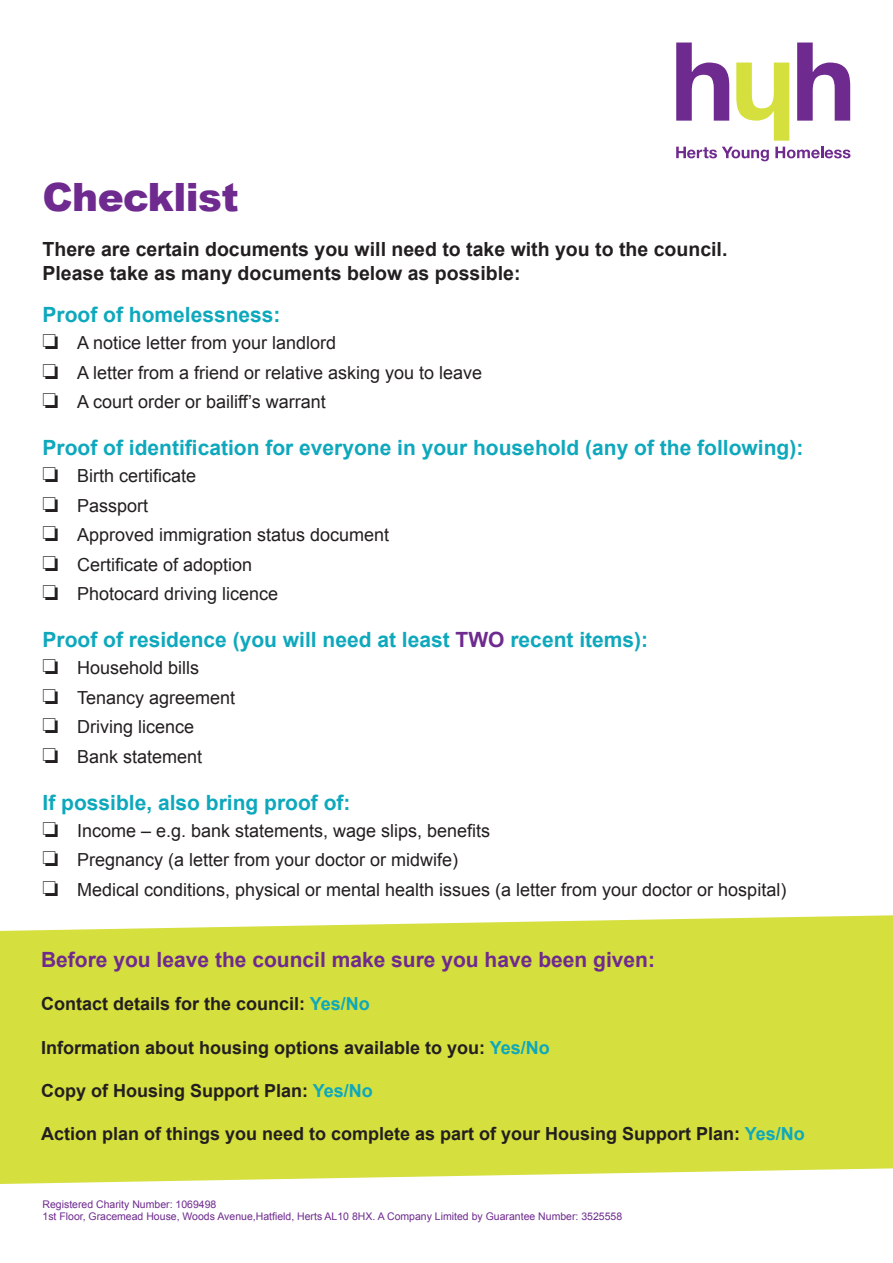
<style>
.page{position:relative;width:893px;height:1263px;background:#fff}
.page>*{position:absolute;margin:0;border:0;box-sizing:border-box;transform-origin:0 0}
.t1{font:900 39px "Arial";letter-spacing:-.015em;color:#6e2a8e}
.t2{font:700 21px "Arial";color:#0ea8bd}
.t3{font:700 21px "Arial";color:#6e2a8e}
.t4{font:700 19.5px/23.4px "Arial";color:#231f20}
.t5{font:18px "Arial";color:#231f20}
.t6{font:700 18px "Arial";color:#231f20}
.t7{font:10.5px "Arial";color:#6e2a8e}
.s1{color:#6e2a8e}
.s2{color:#0ea8bd}
</style>
<div class="page">
<svg style="left:676px;top:147px;width:93px;height:14px"></svg>
<svg style="left:775px;top:147px;width:75px;height:11px"></svg>
<svg style="left:797px;top:43px;width:53px;height:78px"></svg>
<svg style="left:676px;top:43px;width:53px;height:78px"></svg>
<svg style="left:736px;top:63px;width:53px;height:78px"></svg>
<div style="left:0;top:915px;width:893px;height:269px;background:#d5df3e"></div>
<p class="t1" style="left:43px;top:169px;width:198px">Checklist</p>
<p class="t4" style="left:43px;top:239px;width:686px">There are certain documents you will need to take with you to the council.<br>Please take as many documents below as possible:</p>
<p class="t2" style="left:43px;top:301px;width:240px">Proof of homelessness:</p>
<p class="t5" style="left:43px;top:331px;width:295px">□ A notice letter from your landlord</p>
<p class="t5" style="left:43px;top:361px;width:441px">□ A letter from a friend or relative asking you to leave</p>
<p class="t5" style="left:43px;top:390px;width:285px">□ A court order or bailiff’s warrant</p>
<p class="t2" style="left:43px;top:434px;width:762px">Proof of identification for everyone in your household (any of the following):</p>
<p class="t5" style="left:43px;top:464px;width:155px">□ Birth certificate</p>
<p class="t5" style="left:43px;top:494px;width:107px">□ Passport</p>
<p class="t5" style="left:43px;top:523px;width:348px">□ Approved immigration status document</p>
<p class="t5" style="left:43px;top:553px;width:211px">□ Certificate of adoption</p>
<p class="t5" style="left:43px;top:582px;width:237px">□ Photocard driving licence</p>
<p class="t2" style="left:43px;top:626px;width:607px">Proof of residence (you will need at least <span class="s1">TWO</span> recent items):</p>
<p class="t5" style="left:43px;top:656px;width:158px">□ Household bills</p>
<p class="t5" style="left:43px;top:686px;width:194px">□ Tenancy agreement</p>
<p class="t5" style="left:43px;top:715px;width:153px">□ Driving licence</p>
<p class="t5" style="left:43px;top:745px;width:161px">□ Bank statement</p>
<p class="t2" style="left:43px;top:788px;width:310px">If possible, also bring proof of:</p>
<p class="t5" style="left:43px;top:819px;width:449px">□ Income – e.g. bank statements, wage slips, benefits</p>
<p class="t5" style="left:43px;top:848px;width:417px">□ Pregnancy (a letter from your doctor or midwife)</p>
<p class="t5" style="left:43px;top:878px;width:745px">□ Medical conditions, physical or mental health issues (a letter from your doctor or hospital)</p>
<p class="t3" style="left:41px;top:946px;width:615px">Before you leave the council make sure you have been given:</p>
<p class="t6" style="left:41px;top:992px;width:330px">Contact details for the council: <span class="s2">Yes/No</span></p>
<p class="t6" style="left:41px;top:1035px;width:510px">Information about housing options available to you: <span class="s2">Yes/No</span></p>
<p class="t6" style="left:41px;top:1078px;width:333px">Copy of Housing Support Plan: <span class="s2">Yes/No</span></p>
<p class="t6" style="left:41px;top:1122px;width:765px">Action plan of things you need to complete as part of your Housing Support Plan: <span class="s2">Yes/No</span></p>
<p class="t7" style="left:43px;top:1197px;width:175px">Registered Charity Number: 1069498</p>
<p class="t7" style="left:43px;top:1210px;width:581px">1st Floor, Gracemead House, Woods Avenue,Hatfield, Herts AL10 8HX. A Company Limited by Guarantee Number: 3525558</p>
</div>
